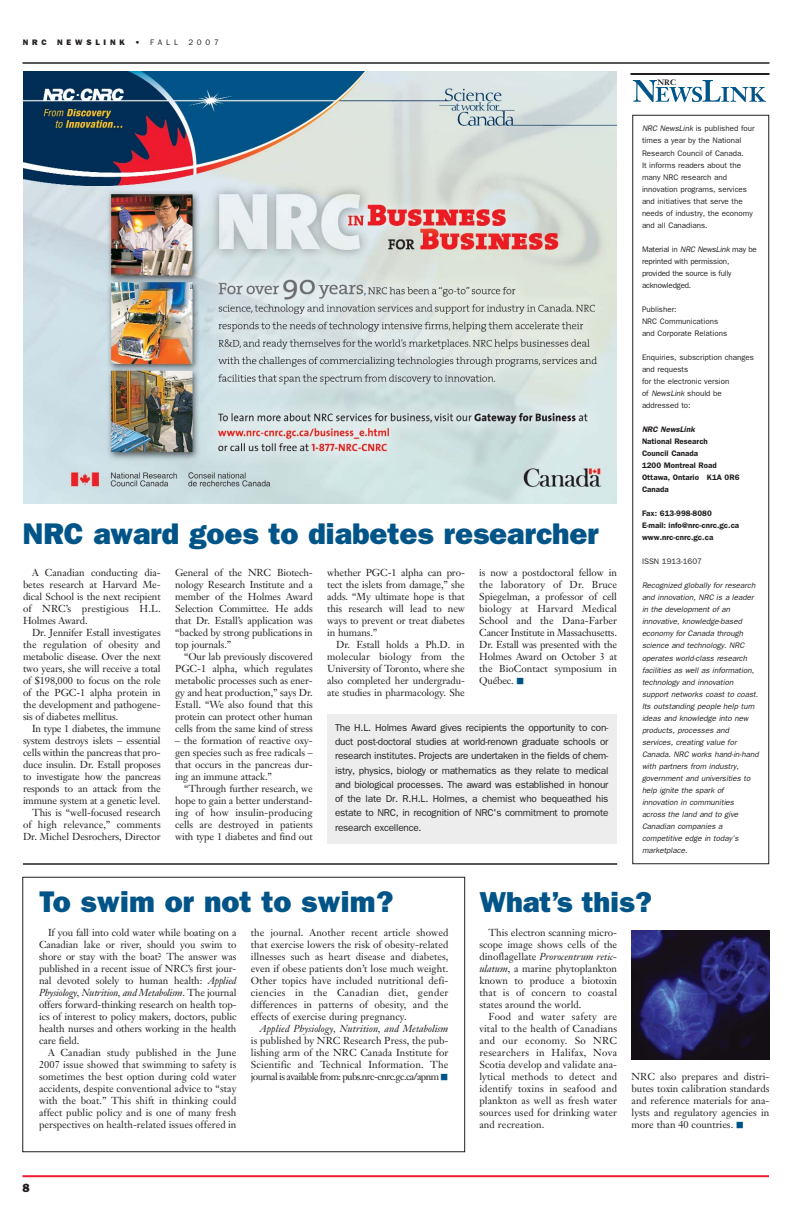
<style>
.page{position:relative;width:792px;height:1224px;background:#fff}
.page>*{position:absolute;margin:0;border:0;box-sizing:border-box;transform-origin:0 0}
.t1{font:800 30px "Franklin Gothic";color:#005488}
.t2{font:800 29px "Franklin Gothic";color:#005488}
.t3{font:800 12px "Franklin Gothic";color:#231f20}
.t4{font:10px/12px "Janson Text";letter-spacing:-.01em;color:#231f20;text-align:justify}
.t5{font:10px/14.3px "Franklin Gothic";letter-spacing:-.02em;color:#231f20;text-align:justify}
.t6{font:italic 10px "Janson Text";letter-spacing:.005em;color:#231f20}
.t7{font:italic 8px/12px "Franklin Gothic";color:#231f20}
.t8{font:8px/12px "Franklin Gothic";color:#231f20}
.t9{font:600 8px/12px "Franklin Gothic";color:#231f20}
.t10{font:8px/12px "Franklin Gothic";letter-spacing:-.025em;color:#231f20}
.t11{font:800 8px "Franklin Gothic";letter-spacing:.48em;color:#231f20}
.t12{font:italic 600 8px "Franklin Gothic";color:#231f20}
.t13{font:700 7.7px "Janson Text";color:#231f20}
.s1{font-weight:800}
.s2{font-style:italic}
</style>
<div class="page">
<hr style="left:22px;top:1175px;width:747px;height:2px;background:#ed1b2d">
<hr style="left:22px;top:62px;width:748px;height:2px;background:#231f20">
<div style="left:632px;top:115px;width:137px;height:749px;border:1px solid #231f20"></div>
<svg style="left:633px;top:80px;width:133px;height:22px"></svg>
<hr style="left:630px;top:73px;width:140px;height:2px;background:#231f20">
<img style="left:632px;top:930px;width:138px;height:130px">
<div style="left:22px;top:877px;width:443px;height:275px;border:1px solid #231f20"></div>
<div style="left:327px;top:715px;width:289px;height:129px;background:#ededee"></div>
<hr style="left:23px;top:863px;width:594px;height:2px;background:#231f20">
<img style="left:23px;top:72px;width:594px;height:432px">
<p class="t11" style="left:23px;top:40px;width:25px">NRC</p>
<p class="t11" style="left:57px;top:40px;width:69px">NEWSLINK</p>
<p class="t8" style="left:135px;top:37px;width:44px"><span class="s1">•</span> FALL</p>
<p class="t8" style="left:188px;top:37px;width:32px">2007</p>
<h1 class="t1" style="left:22px;top:523px;width:578px">NRC award goes to diabetes researcher</h1>
<p class="t4" style="left:23px;top:568px;width:139px;text-indent:9px">A Canadian conducting dia&shy;betes research at Harvard Me&shy;dical School is the next recipient of NRC’s prestigious H.L.<br>Holmes Award.</p>
<p class="t4" style="left:23px;top:628px;width:139px;text-indent:9px">Dr. Jennifer Estall investigates the regulation of obesity and metabolic disease. Over the next two years, she will receive a total of $198,000 to focus on the role of the PGC-1 alpha protein in the development and pathogene&shy;sis of diabetes mellitus.</p>
<p class="t4" style="left:23px;top:724px;width:139px;text-align:right">In type 1 diabetes, the immune system destroys islets – essential cells within the pancreas that pro&shy;duce insulin. Dr. Estall proposes to investigate how the pancreas responds to an attack from the immune system at a genetic level.<br>This is “well-focused research of high relevance,” comments<br>Dr. Michel Desrochers, Director</p>
<p class="t4" style="left:175px;top:568px;width:139px">General of the NRC Biotech&shy;nology Research Institute and a member of the Holmes Award Selection Committee. He adds that Dr. Estall’s application was “backed by strong publications in top journals.”</p>
<p class="t4" style="left:175px;top:652px;width:139px;text-indent:9px">“Our lab previously discovered PGC-1 alpha, which regulates metabolic processes such as ener&shy;gy and heat production,” says Dr.<br>Estall. “We also found that this protein can protect other human cells from the same kind of stress</p>
<p class="t4" style="left:175px;top:736px;width:139px">– the formation of reactive oxy&shy;gen species such as free radicals – that occurs in the pancreas dur&shy;ing an immune attack.”</p>
<p class="t4" style="left:175px;top:784px;width:139px;text-indent:9px">“Through further research, we hope to gain a better understand&shy;ing of how insulin-producing cells are destroyed in patients with type 1 diabetes and find out</p>
<p class="t4" style="left:327px;top:568px;width:139px">whether PGC-1 alpha can pro&shy;tect the islets from damage,” she adds. “My ultimate hope is that this research will lead to new ways to prevent or treat diabetes in humans.”</p>
<p class="t4" style="left:327px;top:640px;width:139px;text-indent:9px">Dr. Estall holds a Ph.D. in molecular biology from the University of Toronto, where she also completed her undergradu&shy;ate studies in pharmacology. She</p>
<p class="t4" style="left:479px;top:568px;width:139px">is now a postdoctoral fellow in the laboratory of Dr. Bruce Spiegelman, a professor of cell biology at Harvard Medical School and the Dana-Farber Cancer Institute in Massachusetts.<br>Dr. Estall was presented with the Holmes Award on October 3 at the BioContact symposium in Québec.</p>
<p class="t5" style="left:335px;top:721px;width:275px">The H.L. Holmes Award gives recipients the opportunity to con&shy;duct post-doctoral studies at world-renown graduate schools or research institutes. Projects are undertaken in the fields of chem&shy;istry, physics, biology or mathematics as they relate to medical and biological processes. The award was established in honour of the late Dr. R.H.L. Holmes, a chemist who bequeathed his estate to NRC, in recognition of NRC's commitment to promote research excellence.</p>
<p class="t13" style="left:658px;top:80px;width:20px">NRC</p>
<p class="t8" style="left:642px;top:123px;width:114px"><span class="s2">NRC NewsLink</span> is published four times a year by the National<br>Research Council of Canada.<br>It informs readers about the many NRC research and innovation programs, services and initiatives that serve the needs of industry, the economy and all Canadians.</p>
<p class="t10" style="left:642px;top:244px;width:116px">Material in <span class="s2">NRC NewsLink</span> may be reprinted with permission, provided the source is fully acknowledged.</p>
<p class="t8" style="left:642px;top:304px;width:87px">Publisher:<br>NRC Communications and Corporate Relations</p>
<p class="t8" style="left:642px;top:352px;width:113px">Enquiries, subscription changes and requests<br>for the electronic version<br>of <span class="s2">NewsLink</span> should be addressed to:</p>
<p class="t12" style="left:642px;top:427px;width:54px">NRC NewsLink</p>
<p class="t9" style="left:642px;top:436px;width:99px">National Research<br>Council Canada<br>1200 Montreal Road<br>Ottawa, Ontario K1A 0R6<br>Canada</p>
<p class="t9" style="left:642px;top:508px;width:99px">Fax: 613-998-8080<br>E-mail: info@nrc-cnrc.gc.ca www.nrc-cnrc.gc.ca</p>
<p class="t8" style="left:642px;top:556px;width:62px">ISSN 1913-1607</p>
<p class="t7" style="left:642px;top:580px;width:118px">Recognized globally for research and innovation, NRC is a leader in the development of an innovative, knowledge-based economy for Canada through science and technology. NRC operates world-class research facilities as well as information, technology and innovation support networks coast to coast.<br>Its outstanding people help turn ideas and knowledge into new products, processes and services, creating value for<br>Canada. NRC works hand-in-hand with partners from industry, government and universities to help ignite the spark of innovation in communities across the land and to give<br>Canadian companies a competitive edge in today’s marketplace.</p>
<h1 class="t1" style="left:40px;top:891px;width:356px">To swim or not to swim?</h1>
<h2 class="t2" style="left:479px;top:892px;width:174px">What’s this?</h2>
<p class="t4" style="left:39px;top:928px;width:199px;text-indent:9px">If you fall into cold water while boating on a Canadian lake or river, should you swim to shore or stay with the boat? The answer was published in a recent issue of NRC’s first jour&shy;nal devoted solely to human health: <span class="s2">Applied Physiology, Nutrition, and Metabolism</span>. The journal offers forward-thinking research on health top&shy;ics of interest to policy makers, doctors, public health nurses and others working in the health care field.</p>
<p class="t4" style="left:39px;top:1048px;width:199px;text-indent:9px">A Canadian study published in the June 2007 issue showed that swimming to safety is sometimes the best option during cold water accidents, despite conventional advice to “stay with the boat.” This shift in thinking could affect public policy and is one of many fresh perspectives on health-related issues offered in</p>
<p class="t4" style="left:251px;top:928px;width:199px">the journal. Another recent article showed that exercise lowers the risk of obesity-related illnesses such as heart disease and diabetes, even if obese patients don’t lose much weight.<br>Other topics have included nutritional defi&shy;ciencies in the Canadian diet, gender differences in patterns of obesity, and the effects of exercise during pregnancy.</p>
<p class="t6" style="left:260px;top:1025px;width:190px">Applied Physiology, Nutrition, and Metabolism</p>
<p class="t4" style="left:251px;top:1036px;width:199px">is published by NRC Research Press, the pub&shy;lishing arm of the NRC Canada Institute for Scientific and Technical Information. The journal is available from: pubs.nrc-cnrc.gc.ca/apnm</p>
<p class="t3" style="left:23px;top:1184px;width:9px">8</p>
<p class="t4" style="left:479px;top:928px;width:139px;text-indent:9px">This electron scanning micro&shy;scope image shows cells of the dinoflagellate <span class="s2">Prorocentrum retic&shy;ulatum</span>, a marine phytoplankton known to produce a biotoxin that is of concern to coastal states around the world.</p>
<p class="t4" style="left:479px;top:1012px;width:139px;text-indent:9px">Food and water safety are vital to the health of Canadians and our economy. So NRC researchers in Halifax, Nova Scotia develop and validate ana&shy;lytical methods to detect and identify toxins in seafood and plankton as well as fresh water sources used for drinking water and recreation.</p>
<p class="t4" style="left:632px;top:1072px;width:139px">NRC also prepares and distri&shy;butes toxin calibration standards and reference materials for ana&shy;lysts and regulatory agencies in more than 40 countries.</p>
</div>
